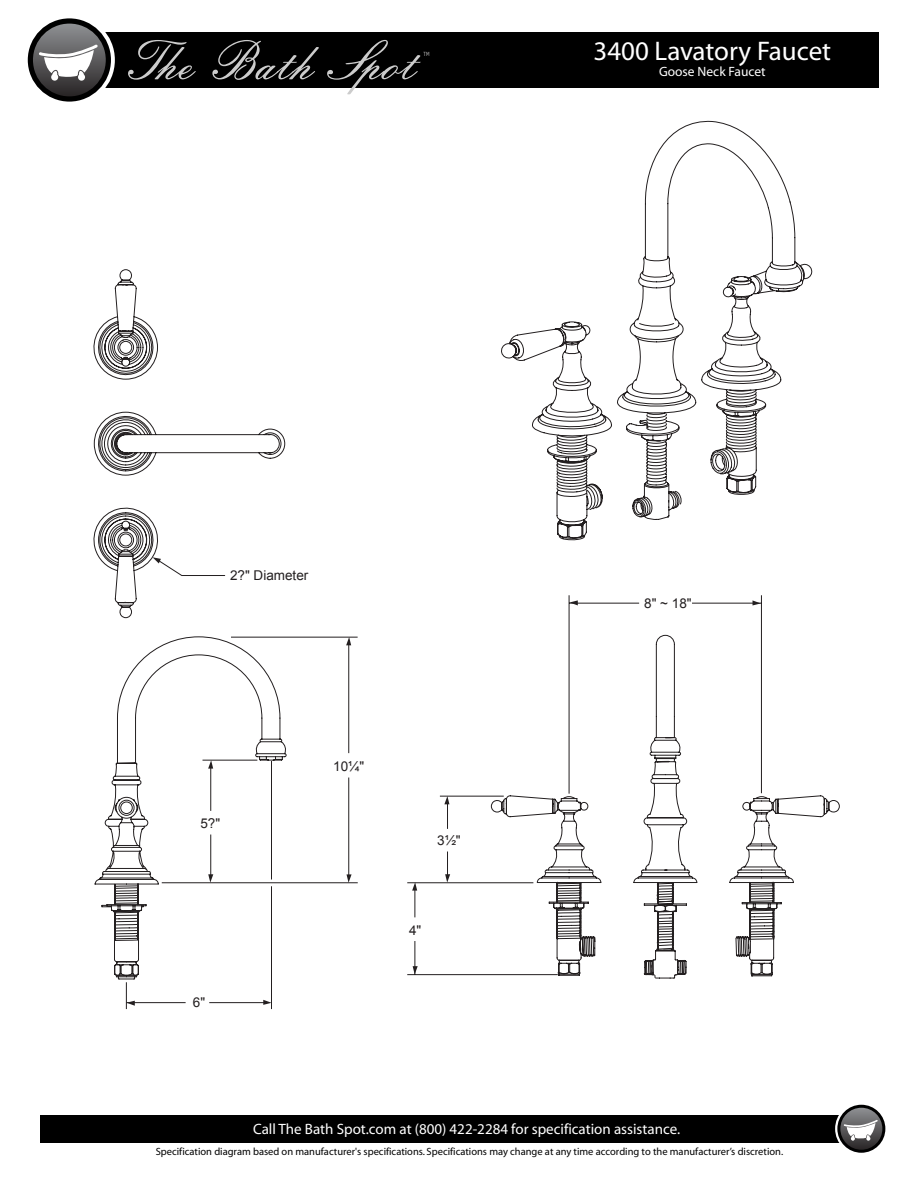
<style>
.page{position:relative;width:918px;height:1188px;background:#fff}
.page>*{position:absolute;margin:0;border:0;box-sizing:border-box;transform-origin:0 0}
.t1{font:53.7px "Embassy BT";letter-spacing:-.005em;color:#ccc}
.t2{font:27px "Myriad";color:#fff}
.t3{font:15px "Myriad";color:#fff}
.t4{font:13.5px "Arial";color:#231f20}
.t5{font:13.5px "Myriad";color:#fff}
.t6{font:10.5px "Myriad";color:#000}
.t7{font:300 condensed 6px "Abadi";color:#ccc}
</style>
<div class="page">
<hr style="left:231px;top:637px;width:127px;height:1px;background:#231f20">
<hr style="left:209px;top:1002px;width:56px;height:1px;background:#231f20">
<hr style="left:126px;top:1002px;width:60px;height:1px;background:#231f20">
<hr style="left:349px;top:778px;width:1px;height:99px;background:#231f20">
<hr style="left:349px;top:642px;width:1px;height:111px;background:#231f20">
<hr style="left:162px;top:883px;width:196px;height:1px;background:#231f20">
<svg style="left:94px;top:636px;width:193px;height:344px"></svg>
<svg style="left:346px;top:637px;width:5px;height:8px"></svg>
<svg style="left:347px;top:874px;width:5px;height:9px"></svg>
<svg style="left:208px;top:874px;width:5px;height:9px"></svg>
<svg style="left:208px;top:760px;width:5px;height:9px"></svg>
<svg style="left:263px;top:1000px;width:8px;height:5px"></svg>
<svg style="left:126px;top:982px;width:9px;height:27px"></svg>
<svg style="left:93px;top:269px;width:192px;height:349px"></svg>
<svg style="left:153px;top:557px;width:8px;height:6px"></svg>
<svg style="left:501px;top:120px;width:312px;height:421px"></svg>
<svg style="left:491px;top:635px;width:349px;height:341px"></svg>
<hr style="left:440px;top:796px;width:64px;height:1px;background:#231f20">
<hr style="left:447px;top:799px;width:1px;height:30px;background:#231f20">
<hr style="left:407px;top:883px;width:126px;height:1px;background:#231f20">
<hr style="left:407px;top:974px;width:151px;height:1px;background:#231f20">
<hr style="left:415px;top:941px;width:1px;height:33px;background:#231f20">
<hr style="left:415px;top:886px;width:1px;height:31px;background:#231f20">
<hr style="left:692px;top:603px;width:69px;height:1px;background:#231f20">
<hr style="left:761px;top:595px;width:1px;height:198px;background:#231f20">
<hr style="left:569px;top:603px;width:70px;height:1px;background:#231f20">
<hr style="left:569px;top:595px;width:1px;height:199px;background:#231f20">
<svg style="left:444px;top:796px;width:5px;height:8px"></svg>
<svg style="left:412px;top:882px;width:5px;height:9px"></svg>
<svg style="left:445px;top:852px;width:5px;height:31px"></svg>
<svg style="left:413px;top:966px;width:5px;height:8px"></svg>
<svg style="left:570px;top:600px;width:8px;height:5px"></svg>
<svg style="left:753px;top:600px;width:8px;height:5px"></svg>
<svg style="left:549px;top:881px;width:233px;height:98px"></svg>
<hr style="left:271px;top:761px;width:1px;height:119px;background:#231f20">
<hr style="left:271px;top:886px;width:1px;height:123px;background:#231f20">
<div style="left:40px;top:1115px;width:809px;height:28px;background:#000"></div>
<div style="left:835px;top:1102px;width:53px;height:53px;border:8px solid #fff;border-radius:50%"></div>
<svg style="left:839px;top:1106px;width:45px;height:45px"></svg>
<div style="left:837px;top:1105px;width:48px;height:48px;border:3px solid #000;border-radius:50%"></div>
<svg style="left:844px;top:1120px;width:34px;height:21px"></svg>
<div style="left:40px;top:32px;width:839px;height:55px;background:#000"></div>
<div style="left:24px;top:14px;width:91px;height:92px;border:13px solid #fff;border-radius:50%"></div>
<svg style="left:30px;top:21px;width:78px;height:78px;background:#504f51"></svg>
<div style="left:28px;top:18px;width:83px;height:84px;border:5px solid #000;border-radius:50%"></div>
<svg style="left:39px;top:45px;width:59px;height:36px;background:#a8a8a9"></svg>
<h1 class="t1" style="left:125px;top:28px;width:292px">The Bath Spot</h1>
<h2 class="t2" style="left:593px;top:38px;width:239px">3400 Lavatory Faucet</h2>
<p class="t7" style="left:424px;top:50px;width:8px">TM</p>
<p class="t5" style="left:659px;top:65px;width:108px">Goose Neck Faucet</p>
<p class="t4" style="left:230px;top:567px;width:80px">2?" Diameter</p>
<p class="t4" style="left:200px;top:816px;width:21px">5?"</p>
<p class="t4" style="left:193px;top:995px;width:14px">6"</p>
<p class="t4" style="left:333px;top:759px;width:33px">10¼"</p>
<p class="t4" style="left:437px;top:832px;width:25px">3½"</p>
<p class="t4" style="left:409px;top:922px;width:14px">4"</p>
<p class="t4" style="left:644px;top:595px;width:49px">8" ~ 18"</p>
<h3 class="t3" style="left:253px;top:1122px;width:429px">Call The Bath Spot.com at (800) 422-2284 for specification assistance.</h3>
<p class="t6" style="left:156px;top:1146px;width:629px">Specification diagram based on manufacturer's specifications. Specifications may change at any time according to the manufacturer’s discretion.</p>
</div>
